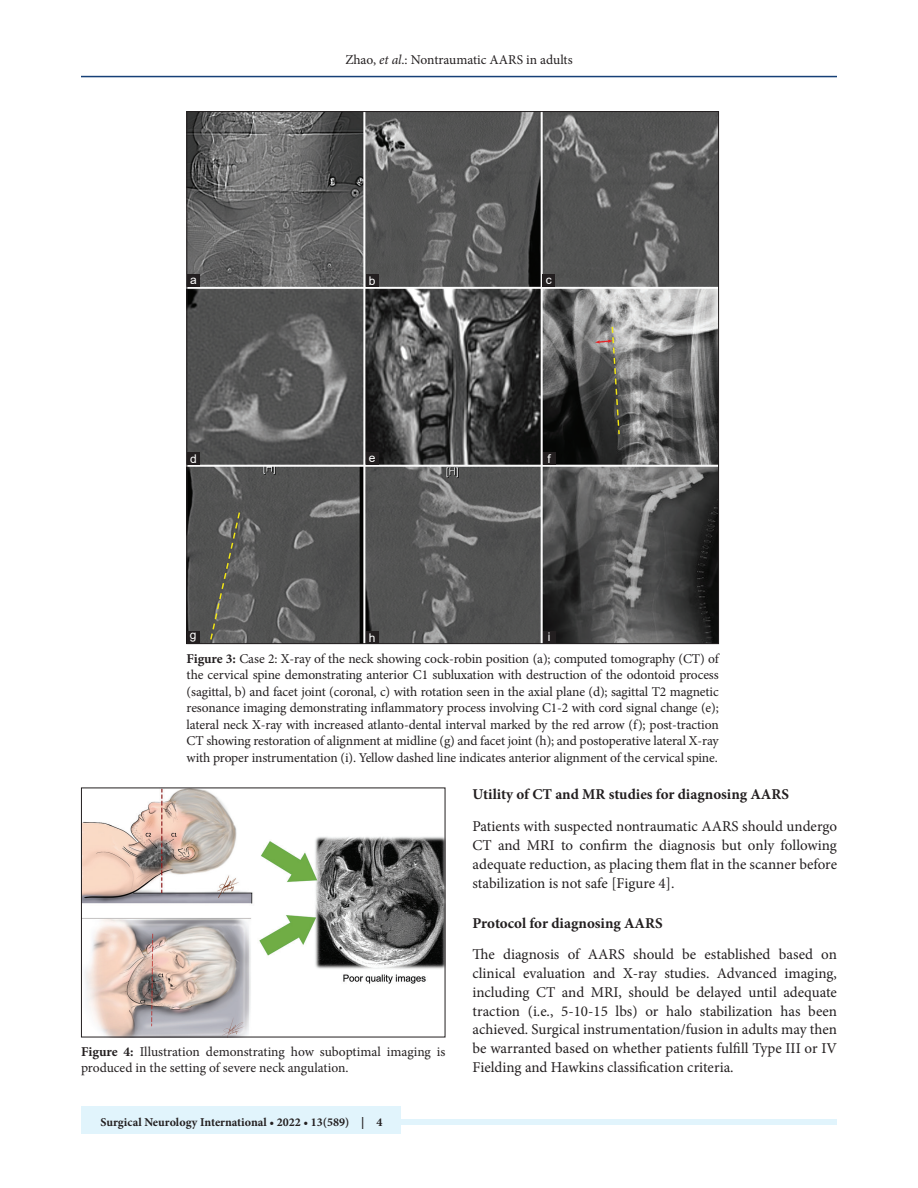
<style>
.page{position:relative;width:918px;height:1188px;background:#fff}
.page>*{position:absolute;margin:0;border:0;box-sizing:border-box;transform-origin:0 0}
.TX{font:15px/18.9px "Minion Pro";color:#231f20;text-align:justify}
.t1{font:700 15px "Minion Pro";color:#231f20}
.FGC{font:13.5px/16.5px "Minion Pro";letter-spacing:-.005em;color:#231f20}
.t2{font:700 12px "Minion Pro";color:#231f20}
.LABEL{font:12px "Arial";color:#fff}
.s1{font-style:italic}
.s2{font-weight:700}
</style>
<div class="page">
<img style="left:83px;top:790px;width:360px;height:245px">
<div style="left:81px;top:788px;width:364px;height:249px;border:1px solid #231f20"></div>
<hr style="left:81px;top:76px;width:756px;height:1px;background:#164077">
<div style="left:81px;top:1119px;width:756px;height:6px;background:#e1f4fc"></div>
<div style="left:81px;top:1106px;width:319px;height:28px;background:#e1f4fc"></div>
<img style="left:189px;top:113px;width:528px;height:529px">
<div style="left:187px;top:452px;width:13px;height:13px;background:#231f20"></div>
<div style="left:366px;top:631px;width:13px;height:13px;background:#231f20"></div>
<div style="left:543px;top:274px;width:12px;height:13px;background:#231f20"></div>
<div style="left:187px;top:631px;width:13px;height:13px;background:#231f20"></div>
<div style="left:366px;top:274px;width:12px;height:13px;background:#231f20"></div>
<div style="left:543px;top:452px;width:12px;height:13px;background:#231f20"></div>
<div style="left:187px;top:275px;width:13px;height:12px;background:#231f20"></div>
<div style="left:366px;top:452px;width:13px;height:13px;background:#231f20"></div>
<div style="left:543px;top:631px;width:13px;height:13px;background:#231f20"></div>
<p class="FGC" style="left:345px;top:51px;width:229px">Zhao, <span class="s1">et al</span>.: Nontraumatic AARS in adults</p>
<p class="LABEL" style="left:190px;top:272px;width:8px">a</p>
<p class="LABEL" style="left:369px;top:273px;width:8px">b</p>
<p class="LABEL" style="left:546px;top:272px;width:7px">c</p>
<p class="LABEL" style="left:190px;top:450px;width:8px">d</p>
<p class="LABEL" style="left:369px;top:449px;width:8px">e</p>
<p class="LABEL" style="left:547px;top:450px;width:5px">f</p>
<p class="LABEL" style="left:190px;top:627px;width:8px">g</p>
<p class="LABEL" style="left:369px;top:629px;width:8px">h</p>
<p class="LABEL" style="left:548px;top:629px;width:4px">i</p>
<p class="FGC" style="left:187px;top:650px;width:534px;text-align:justify"><span class="s2">Figure 3:</span> Case 2: X-ray of the neck showing cock-robin position (a); computed tomography (CT) of the cervical spine demonstrating anterior C1 subluxation with destruction of the odontoid process (sagittal, b) and facet joint (coronal, c) with rotation seen in the axial plane (d); sagittal T2 magnetic resonance imaging demonstrating inflammatory process involving C1-2 with cord signal change (e); lateral neck X-ray with increased atlanto-dental interval marked by the red arrow (f); post-traction CT showing restoration of alignment at midline (g) and facet joint (h); and postoperative lateral X-ray with proper instrumentation (i). Yellow dashed line indicates anterior alignment of the cervical spine.</p>
<p class="FGC" style="left:81px;top:1043px;width:366px"><span class="s2">Figure 4:</span> Illustration demonstrating how suboptimal imaging is produced in the setting of severe neck angulation.</p>
<p class="t2" style="left:100px;top:1113px;width:284px">Surgical Neurology International • 2022 • 13(589) | 4</p>
<h2 class="t1" style="left:472px;top:783px;width:318px">Utility of CT and MR studies for diagnosing AARS</h2>
<p class="TX" style="left:472px;top:817px;width:366px">Patients with suspected nontraumatic AARS should undergo CT and MRI to confirm the diagnosis but only following adequate reduction, as placing them flat in the scanner before stabilization is not safe [Figure 4].</p>
<h2 class="t1" style="left:472px;top:912px;width:192px">Protocol for diagnosing AARS</h2>
<p class="TX" style="left:472px;top:945px;width:366px">The diagnosis of AARS should be established based on clinical evaluation and X-ray studies. Advanced imaging, including CT and MRI, should be delayed until adequate traction (i.e., 5-10-15 lbs) or halo stabilization has been achieved. Surgical instrumentation/fusion in adults may then be warranted based on whether patients fulfill Type III or IV Fielding and Hawkins classification criteria.</p>
</div>
